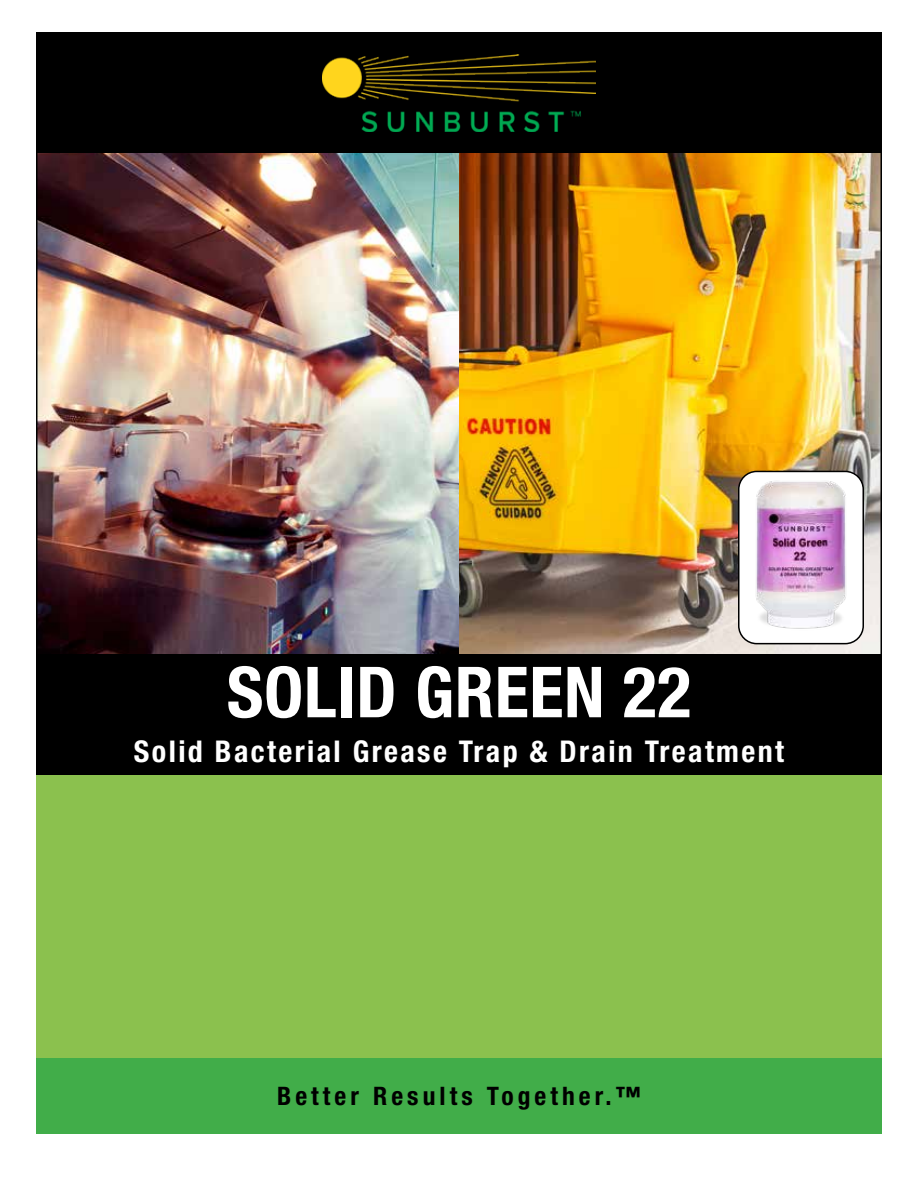
<style>
.page{position:relative;width:918px;height:1188px;background:#fff}
.page>*{position:absolute;margin:0;border:0;box-sizing:border-box;transform-origin:0 0}
.t1{font:700 condensed 70.5px "Helvetica Neue LT Std";letter-spacing:.01em;color:#fff}
.t2{font:700 condensed 30px "Helvetica Neue LT Std";letter-spacing:.08em;color:#fff}
.t3{font:700 condensed 25.5px "Helvetica Neue LT Std";letter-spacing:.16em;color:#000}
</style>
<div class="page">
<img style="left:459px;top:153px;width:421px;height:501px">
<img style="left:38px;top:153px;width:421px;height:501px">
<div style="left:36px;top:775px;width:846px;height:283px;background:#8bc14e"></div>
<div style="left:36px;top:1058px;width:846px;height:76px;background:#41ad49"></div>
<div style="left:36px;top:654px;width:846px;height:121px;background:#000"></div>
<div style="left:739px;top:471px;width:124px;height:173px;background:#fff;border-radius:18px"></div>
<div style="left:738px;top:471px;width:126px;height:173px;border:2px solid #000;border-radius:18px"></div>
<hr style="left:36px;top:108px;width:2px;height:546px;background:#000">
<div style="left:36px;top:32px;width:846px;height:121px;background:#000"></div>
<img style="left:322px;top:54px;width:274px;height:77px">
<img style="left:749px;top:473px;width:104px;height:171px">
<hr style="left:880px;top:120px;width:2px;height:546px;background:#000">
<h1 class="t1" style="left:227px;top:650px;width:466px">SOLID GREEN 22</h1>
<p class="t2" style="left:134px;top:733px;width:652px">Solid Bacterial Grease Trap &amp; Drain Treatment</p>
<p class="t3" style="left:277px;top:1081px;width:365px">Better Results Together.™</p>
</div>
